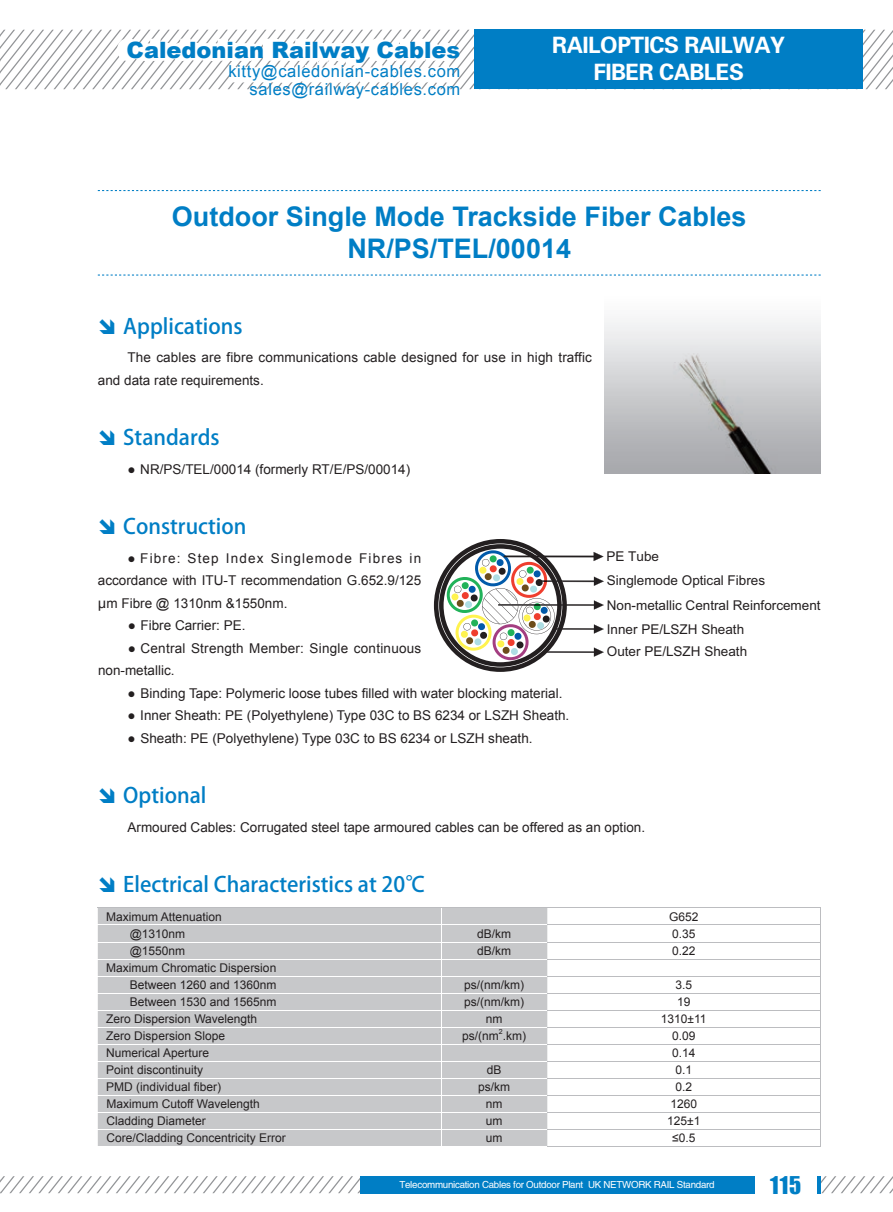
<style>
.page{position:relative;width:893px;height:1212px;background:#fff}
.page>*{position:absolute;margin:0;border:0;box-sizing:border-box;transform-origin:0 0}
.t1{font:700 27px/32.4px "Arial";color:#007ec5;text-align:center}
.t2{font:22.5px/27px "FZDHTK GBK1 0";letter-spacing:-.02em;color:#fff;text-align:center}
.t3{font:900 22.5px "Arial";color:#007ec5}
.t4{font:22.5px "Impact";color:#007ec5}
.t5{font:21px "Adobe Heiti Std";color:#007ec5}
.t6{font:16.5px/17.9px "Arial";letter-spacing:.04em;color:#007ec5;text-align:right}
.t7{font:13.5px/22.5px "Arial";color:#231f20}
.t8{font:13.5px/22.5px "Arial";letter-spacing:.02em;color:#231f20}
.t9{font:12px/17px "Arial";color:#231f20;text-align:right}
.t10{font:9.75px "FZHTK GBK1 0";letter-spacing:-.025em;color:#fff}
.t11{font:7.05px "Arial";color:#231f20}
.s1{font-family:"Microsoft Ya Hei"}
</style>
<div class="page">
<svg style="left:0;top:1176px;width:893px;height:17px"></svg>
<div style="left:752px;top:1169px;width:69px;height:30px;background:#fff"></div>
<hr style="left:818px;top:1176px;width:3px;height:17px;background:#007ec5">
<hr style="left:751px;top:1176px;width:3px;height:17px;background:#007ec5">
<svg style="left:0;top:30px;width:893px;height:59px"></svg>
<div style="left:360px;top:1176px;width:391px;height:17px;background:#007ec5"></div>
<div style="left:475px;top:30px;width:388px;height:59px;background:#007ec5"></div>
<svg style="left:112px;top:32px;width:348px;height:58px"></svg>
<svg style="left:98px;top:190px;width:723px;height:1px"></svg>
<svg style="left:98px;top:274px;width:723px;height:2px"></svg>
<div style="left:98px;top:908px;width:449px;height:238px;background:#c7c8ca"></div>
<hr style="left:98px;top:924px;width:343px;height:1px;background:#fff">
<hr style="left:441px;top:924px;width:106px;height:1px;background:#fff">
<hr style="left:98px;top:941px;width:343px;height:1px;background:#fff">
<hr style="left:441px;top:941px;width:106px;height:1px;background:#fff">
<hr style="left:98px;top:958px;width:343px;height:1px;background:#fff">
<hr style="left:441px;top:958px;width:106px;height:1px;background:#fff">
<hr style="left:98px;top:975px;width:343px;height:1px;background:#fff">
<hr style="left:441px;top:975px;width:106px;height:1px;background:#fff">
<hr style="left:98px;top:992px;width:343px;height:1px;background:#fff">
<hr style="left:441px;top:992px;width:106px;height:1px;background:#fff">
<hr style="left:98px;top:1009px;width:343px;height:1px;background:#fff">
<hr style="left:441px;top:1009px;width:106px;height:1px;background:#fff">
<hr style="left:98px;top:1026px;width:343px;height:1px;background:#fff">
<hr style="left:441px;top:1026px;width:106px;height:1px;background:#fff">
<hr style="left:98px;top:1043px;width:343px;height:1px;background:#fff">
<hr style="left:441px;top:1043px;width:106px;height:1px;background:#fff">
<hr style="left:98px;top:1060px;width:343px;height:1px;background:#fff">
<hr style="left:441px;top:1060px;width:106px;height:1px;background:#fff">
<hr style="left:98px;top:1078px;width:343px;height:1px;background:#fff">
<hr style="left:441px;top:1078px;width:106px;height:1px;background:#fff">
<hr style="left:98px;top:1095px;width:343px;height:1px;background:#fff">
<hr style="left:441px;top:1095px;width:106px;height:1px;background:#fff">
<hr style="left:98px;top:1112px;width:343px;height:1px;background:#fff">
<hr style="left:441px;top:1112px;width:106px;height:1px;background:#fff">
<hr style="left:98px;top:1129px;width:343px;height:1px;background:#fff">
<hr style="left:441px;top:1129px;width:106px;height:1px;background:#fff">
<svg style="left:441px;top:908px;width:1px;height:238px"></svg>
<hr style="left:547px;top:924px;width:274px;height:1px;background:#bcbdc0">
<hr style="left:547px;top:941px;width:274px;height:1px;background:#bcbdc0">
<hr style="left:547px;top:958px;width:274px;height:1px;background:#bcbdc0">
<hr style="left:547px;top:975px;width:274px;height:1px;background:#bcbdc0">
<hr style="left:547px;top:992px;width:274px;height:1px;background:#bcbdc0">
<hr style="left:547px;top:1009px;width:274px;height:1px;background:#bcbdc0">
<hr style="left:547px;top:1026px;width:274px;height:1px;background:#bcbdc0">
<hr style="left:547px;top:1043px;width:274px;height:1px;background:#bcbdc0">
<hr style="left:547px;top:1060px;width:274px;height:1px;background:#bcbdc0">
<hr style="left:547px;top:1078px;width:274px;height:1px;background:#bcbdc0">
<hr style="left:547px;top:1095px;width:274px;height:1px;background:#bcbdc0">
<hr style="left:547px;top:1112px;width:274px;height:1px;background:#bcbdc0">
<hr style="left:547px;top:1129px;width:274px;height:1px;background:#bcbdc0">
<hr style="left:547px;top:1146px;width:274px;height:1px;background:#bcbdc0">
<hr style="left:98px;top:907px;width:343px;height:1px;background:#bcbdc0">
<hr style="left:441px;top:907px;width:106px;height:1px;background:#bcbdc0">
<hr style="left:547px;top:907px;width:274px;height:1px;background:#bcbdc0">
<svg style="left:820px;top:908px;width:1px;height:238px"></svg>
<img style="left:605px;top:320px;width:216px;height:153px">
<svg style="left:434px;top:539px;width:170px;height:133px"></svg>
<h2 class="t3" style="left:127px;top:33px;width:335px">Caledonian Railway Cables</h2>
<p class="t6" style="left:228px;top:63px;width:233px">kitty@caledonian-cables.com sales@railway-cables.com</p>
<h2 class="t2" style="left:552px;top:33px;width:234px">RAILOPTICS RAILWAY<br>FIBER CABLES</h2>
<h1 class="t1" style="left:172px;top:201px;width:576px">Outdoor Single Mode Trackside Fiber Cables<br>NR/PS/TEL/00014</h1>
<h3 class="t5" style="left:123px;top:313px;width:121px">Applications</h3>
<p class="t7" style="left:98px;top:346px;width:496px;text-indent:30px">The cables are fibre communications cable designed for use in high traffic and data rate requirements.</p>
<h3 class="t5" style="left:123px;top:425px;width:98px">Standards</h3>
<p class="t7" style="left:128px;top:458px;width:284px">● NR/PS/TEL/00014 (formerly RT/E/PS/00014)</p>
<h3 class="t5" style="left:123px;top:514px;width:125px">Construction</h3>
<p class="t7" style="left:98px;top:547px;width:325px;text-align:justify;text-indent:30px">● Fibre: Step Index Singlemode Fibres in accordance with ITU-T recommendation G.652.9/125 <span class="s1">μ</span>m Fibre @ 1310nm &amp;1550nm.</p>
<p class="t7" style="left:128px;top:614px;width:119px">● Fibre Carrier: PE.</p>
<p class="t8" style="left:98px;top:637px;width:325px;text-indent:30px">● Central Strength Member: Single continuous non-metallic.</p>
<p class="t7" style="left:128px;top:682px;width:436px">● Binding Tape: Polymeric loose tubes filled with water blocking material.</p>
<p class="t7" style="left:128px;top:704px;width:443px">● Inner Sheath: PE (Polyethylene) Type 03C to BS 6234 or LSZH Sheath.</p>
<p class="t7" style="left:128px;top:727px;width:406px">● Sheath: PE (Polyethylene) Type 03C to BS 6234 or LSZH sheath.</p>
<p class="t7" style="left:606px;top:545px;width:54px">PE Tube</p>
<p class="t7" style="left:607px;top:569px;width:160px">Singlemode Optical Fibres</p>
<p class="t7" style="left:607px;top:594px;width:215px">Non-metallic Central Reinforcement</p>
<p class="t7" style="left:607px;top:618px;width:142px">Inner PE/LSZH Sheath<br>Outer PE/LSZH Sheath</p>
<h3 class="t5" style="left:123px;top:783px;width:85px">Optional</h3>
<p class="t7" style="left:128px;top:816px;width:519px">Armoured Cables: Corrugated steel tape armoured cables can be offered as an option.</p>
<h3 class="t5" style="left:123px;top:872px;width:304px">Electrical Characteristics at 20℃</h3>
<p class="t9" style="left:106px;top:908px;width:117px">Maximum Attenuation</p>
<p class="t9" style="left:669px;top:908px;width:31px">G652</p>
<p class="t9" style="left:130px;top:925px;width:57px">@1310nm</p>
<p class="t9" style="left:477px;top:925px;width:36px">dB/km</p>
<p class="t9" style="left:672px;top:925px;width:25px">0.35</p>
<p class="t9" style="left:130px;top:942px;width:57px">@1550nm</p>
<p class="t9" style="left:477px;top:942px;width:36px">dB/km</p>
<p class="t9" style="left:672px;top:942px;width:25px">0.22</p>
<p class="t9" style="left:106px;top:959px;width:172px">Maximum Chromatic Dispersion<br>Between 1260 and 1360nm</p>
<p class="t9" style="left:464px;top:976px;width:61px">ps/(nm/km)</p>
<p class="t9" style="left:675px;top:976px;width:18px">3.5</p>
<p class="t9" style="left:130px;top:993px;width:148px">Between 1530 and 1565nm</p>
<p class="t9" style="left:464px;top:993px;width:61px">ps/(nm/km)</p>
<p class="t9" style="left:677px;top:993px;width:15px">19</p>
<p class="t9" style="left:106px;top:1010px;width:152px">Zero Dispersion Wavelength</p>
<p class="t9" style="left:486px;top:1010px;width:18px">nm</p>
<p class="t9" style="left:661px;top:1010px;width:47px">1310±11</p>
<p class="t9" style="left:106px;top:1027px;width:120px">Zero Dispersion Slope</p>
<p class="t9" style="left:462px;top:1027px;width:65px">ps/(nm .km)</p>
<p class="t11" style="left:499px;top:1027px;width:5px">2</p>
<p class="t9" style="left:672px;top:1027px;width:25px">0.09</p>
<p class="t9" style="left:106px;top:1044px;width:104px">Numerical Aperture</p>
<p class="t9" style="left:672px;top:1044px;width:25px">0.14</p>
<p class="t9" style="left:106px;top:1061px;width:98px">Point discontinuity</p>
<p class="t9" style="left:487px;top:1061px;width:16px">dB</p>
<p class="t9" style="left:675px;top:1061px;width:18px">0.1</p>
<p class="t9" style="left:106px;top:1078px;width:116px">PMD (individual fiber)</p>
<p class="t9" style="left:478px;top:1078px;width:34px">ps/km</p>
<p class="t9" style="left:675px;top:1078px;width:18px">0.2</p>
<p class="t9" style="left:106px;top:1095px;width:155px">Maximum Cutoff Wavelength</p>
<p class="t9" style="left:486px;top:1095px;width:18px">nm</p>
<p class="t9" style="left:670px;top:1095px;width:28px">1260</p>
<p class="t9" style="left:106px;top:1112px;width:101px">Cladding Diameter</p>
<p class="t9" style="left:486px;top:1112px;width:18px">um</p>
<p class="t9" style="left:667px;top:1112px;width:35px">125±1</p>
<p class="t9" style="left:106px;top:1129px;width:181px">Core/Cladding Concentricity Error</p>
<p class="t9" style="left:486px;top:1129px;width:18px">um</p>
<p class="t9" style="left:672px;top:1129px;width:25px">≤0.5</p>
<p class="t10" style="left:399px;top:1179px;width:317px">Telecommunication Cables for Outdoor Plant UK NETWORK RAIL Standard</p>
<h2 class="t4" style="left:770px;top:1167px;width:33px">115</h2>
</div>
